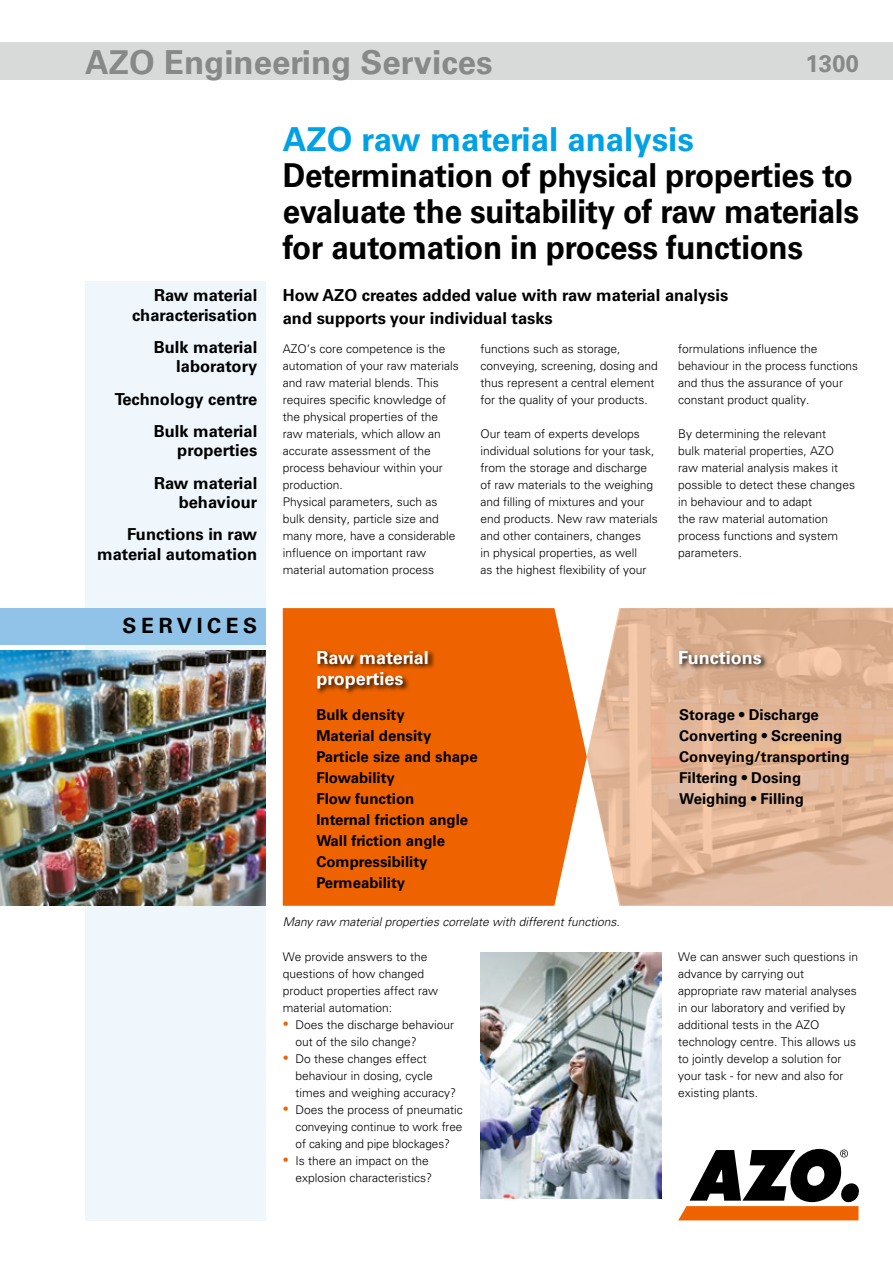
<style>
.page{position:relative;width:893px;height:1263px;background:#fff}
.page>*{position:absolute;margin:0;border:0;box-sizing:border-box;transform-origin:0 0}
.t1{font:700 33px/36px "Univers LT Pro 65";letter-spacing:-.01em;color:#000;scale:.95 1}
.t2{font:700 33px "Univers LT Pro 65";color:#878988}
.t3{font:700 33px "Univers LT Pro 65";color:#00a1e5}
.t4{font:700 24px "Univers LT Pro 65";color:#878988}
.t5{font:700 21px "Univers LT Pro 65";letter-spacing:.22em;color:#000}
.t6{font:700 18px/21.6px "Univers LT Pro 65";color:#fff}
.t7{font:700 16.5px/32.2px "Univers LT Pro 65";color:#000;text-align:right}
.t8{font:700 15px/21px "Univers LT Pro 65";color:#000}
.t9{font:300 12px/17px "Univers LT Pro 45";color:#000}
.t10{font:italic 300 12px "Univers LT Pro 45";color:#000}
.s1{color:#ee6300}
</style>
<div class="page">
<div style="left:0;top:43px;width:893px;height:37px;background:#d8dada"></div>
<div style="left:85px;top:281px;width:181px;height:939px;background:#eff6fc"></div>
<svg style="left:678px;top:1149px;width:181px;height:71px"></svg>
<div style="left:0;top:608px;width:266px;height:36px;background:#91c3e8"></div>
<img style="left:0;top:650px;width:266px;height:256px">
<div style="left:283px;top:608px;width:304px;height:298px;background:#ee6300"></div>
<img style="left:587px;top:608px;width:306px;height:298px">
<img style="left:480px;top:952px;width:181px;height:247px">
<div style="left:678px;top:649px;width:91px;height:22px;background:#000;opacity:.9"></div>
<div style="left:316px;top:649px;width:119px;height:47px;background:#000;opacity:.9"></div>
<h1 class="t2" style="left:85px;top:42px;width:409px">AZO Engineering Services</h1>
<h2 class="t4" style="left:806px;top:49px;width:55px">1300</h2>
<h3 class="t7" style="left:132px;top:286px;width:127px;line-height:19.5px">Raw material characterisation</h3>
<h3 class="t7" style="left:154px;top:337px;width:105px;line-height:19.5px">Bulk material laboratory</h3>
<h3 class="t7" style="left:115px;top:383px;width:144px">Technology centre<br>Bulk material</h3>
<h3 class="t7" style="left:154px;top:434px;width:105px">properties<br>Raw material</h3>
<h3 class="t7" style="left:127px;top:486px;width:132px">behaviour<br>Functions in raw</h3>
<h3 class="t7" style="left:97px;top:538px;width:162px">material automation</h3>
<h3 class="t5" style="left:123px;top:613px;width:136px">SERVICES</h3>
<h1 class="t3" style="left:283px;top:120px;width:413px">AZO raw material analysis</h1>
<h1 class="t1" style="left:283px;top:158px;width:608px">Determination of physical properties to evaluate the suitability of raw materials for automation in process functions</h1>
<h3 class="t7" style="left:283px;top:284px;width:447px;line-height:22.5px;text-align:left">How AZO creates added value with raw material analysis and supports your individual tasks</h3>
<p class="t9" style="left:480px;top:340px;width:179px">functions such as storage, conveying, screening, dosing and thus represent a central element for the quality of your products.</p>
<p class="t9" style="left:480px;top:425px;width:179px">Our team of experts develops individual solutions for your task, from the storage and discharge of raw materials to the weighing and filling of mixtures and your end products. New raw materials and other containers, changes<br>in physical properties, as well<br>as the highest flexibility of your</p>
<p class="t9" style="left:283px;top:340px;width:178px">AZO‘s core competence is the automation of your raw materials and raw material blends. This requires specific knowledge of the physical properties of the raw materials, which allow an accurate assessment of the process behaviour within your production.<br>Physical parameters, such as bulk density, particle size and many more, have a considerable influence on important raw material automation process</p>
<p class="t9" style="left:678px;top:340px;width:181px">formulations influence the behaviour in the process functions and thus the assurance of your constant product quality.</p>
<p class="t9" style="left:678px;top:425px;width:178px">By determining the relevant<br>bulk material properties, AZO raw material analysis makes it possible to detect these changes in behaviour and to adapt<br>the raw material automation process functions and system parameters.</p>
<h3 class="t6" style="left:316px;top:647px;width:114px">Raw material properties</h3>
<p class="t8" style="left:316px;top:704px;width:163px">Bulk density<br>Material density<br>Particle size and shape<br>Flowability<br>Flow function<br>Internal friction angle<br>Wall friction angle<br>Compressibility<br>Permeability</p>
<p class="t10" style="left:283px;top:914px;width:338px">Many raw material properties correlate with different functions.</p>
<p class="t9" style="left:283px;top:948px;width:157px">We provide answers to the questions of how changed product properties affect raw material automation:</p>
<p class="t9" style="left:296px;top:1016px;width:160px;text-indent:-13px"><span class="s1">•</span> Does the discharge behaviour out of the silo change?</p>
<p class="t9" style="left:296px;top:1050px;width:162px;text-indent:-13px"><span class="s1">•</span> Do these changes effect behaviour in dosing, cycle times and weighing accuracy?</p>
<p class="t9" style="left:296px;top:1101px;width:169px;text-align:justify;text-indent:-13px"><span class="s1">•</span> Does the process of pneumatic conveying continue to work free of caking and pipe blockages?</p>
<p class="t9" style="left:283px;top:1152px;width:151px;text-align:right"><span class="s1">•</span> Is there an impact on the explosion characteristics?</p>
<h3 class="t6" style="left:678px;top:647px;width:85px">Functions</h3>
<p class="t8" style="left:679px;top:704px;width:172px">Storage • Discharge<br>Converting • Screening<br>Conveying/transporting<br>Filtering • Dosing<br>Weighing • Filling</p>
<p class="t9" style="left:678px;top:948px;width:182px">We can answer such questions in advance by carrying out appropriate raw material analyses in our laboratory and verified by additional tests in the AZO technology centre. This allows us to jointly develop a solution for your task - for new and also for existing plants.</p>
</div>
